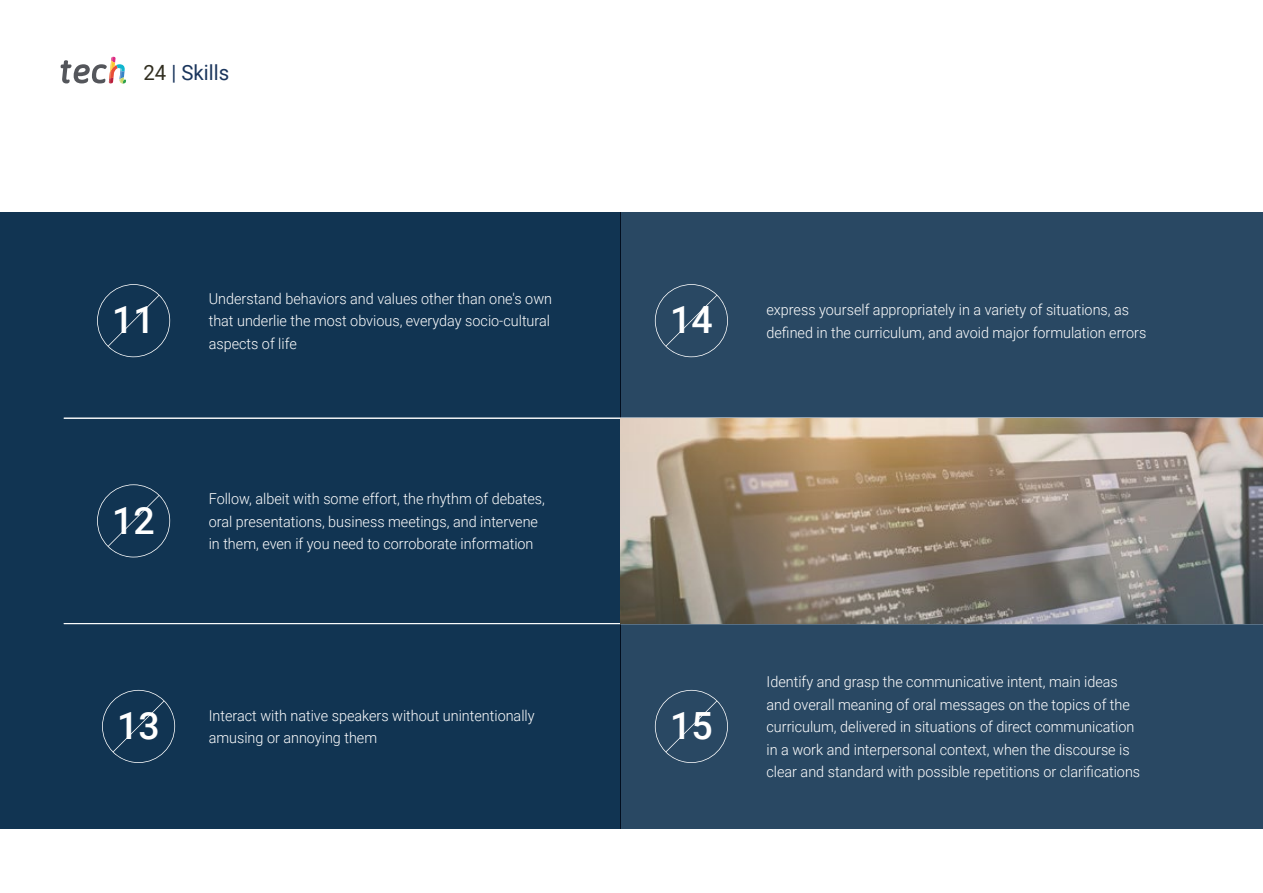
<style>
.page{position:relative;width:1263px;height:893px;background:#fff}
.page>*{position:absolute;margin:0;border:0;box-sizing:border-box;transform-origin:0 0}
.t1{font:500 37.5px "Roboto";color:#fff}
.t2{font:21px "Roboto";color:#1a355c}
.t3{font:300 15px/22.5px "Roboto";color:#fff;scale:.96 1}
.s1{color:#312e20}
</style>
<div class="page">
<div style="left:0;top:213px;width:621px;height:616px;background:#113452"></div>
<div style="left:621px;top:213px;width:642px;height:616px;background:#294863"></div>
<svg style="left:61px;top:57px;width:65px;height:27px"></svg>
<hr style="left:64px;top:418px;width:1199px;height:1px;background:#fff">
<hr style="left:64px;top:623px;width:1199px;height:1px;background:#fff">
<svg style="left:97px;top:284px;width:73px;height:73px"></svg>
<svg style="left:97px;top:484px;width:73px;height:73px"></svg>
<svg style="left:655px;top:690px;width:73px;height:73px"></svg>
<svg style="left:102px;top:690px;width:73px;height:73px"></svg>
<svg style="left:655px;top:284px;width:73px;height:73px"></svg>
<img style="left:621px;top:418px;width:642px;height:206px">
<h2 class="t2" style="left:144px;top:57px;width:87px"><span class="s1">24</span> | Skills</h2>
<h1 class="t1" style="left:112px;top:294px;width:44px">11</h1>
<p class="t3" style="left:209px;top:287px;width:359px">Understand behaviors and values other than one's own that underlie the most obvious, everyday socio-cultural aspects of life</p>
<h1 class="t1" style="left:112px;top:494px;width:44px">12</h1>
<p class="t3" style="left:209px;top:487px;width:352px">Follow, albeit with some effort, the rhythm of debates, oral presentations, business meetings, and intervene in them, even if you need to corroborate information</p>
<h1 class="t1" style="left:117px;top:699px;width:44px">13</h1>
<p class="t3" style="left:209px;top:704px;width:341px">Interact with native speakers without unintentionally amusing or annoying them</p>
<h1 class="t1" style="left:670px;top:294px;width:44px">14</h1>
<p class="t3" style="left:766px;top:298px;width:397px">express yourself appropriately in a variety of situations, as defined in the curriculum, and avoid major formulation errors</p>
<h1 class="t1" style="left:670px;top:699px;width:44px">15</h1>
<p class="t3" style="left:766px;top:670px;width:391px">Identify and grasp the communicative intent, main ideas and overall meaning of oral messages on the topics of the curriculum, delivered in situations of direct communication in a work and interpersonal context, when the discourse is clear and standard with possible repetitions or clarifications</p>
</div>
